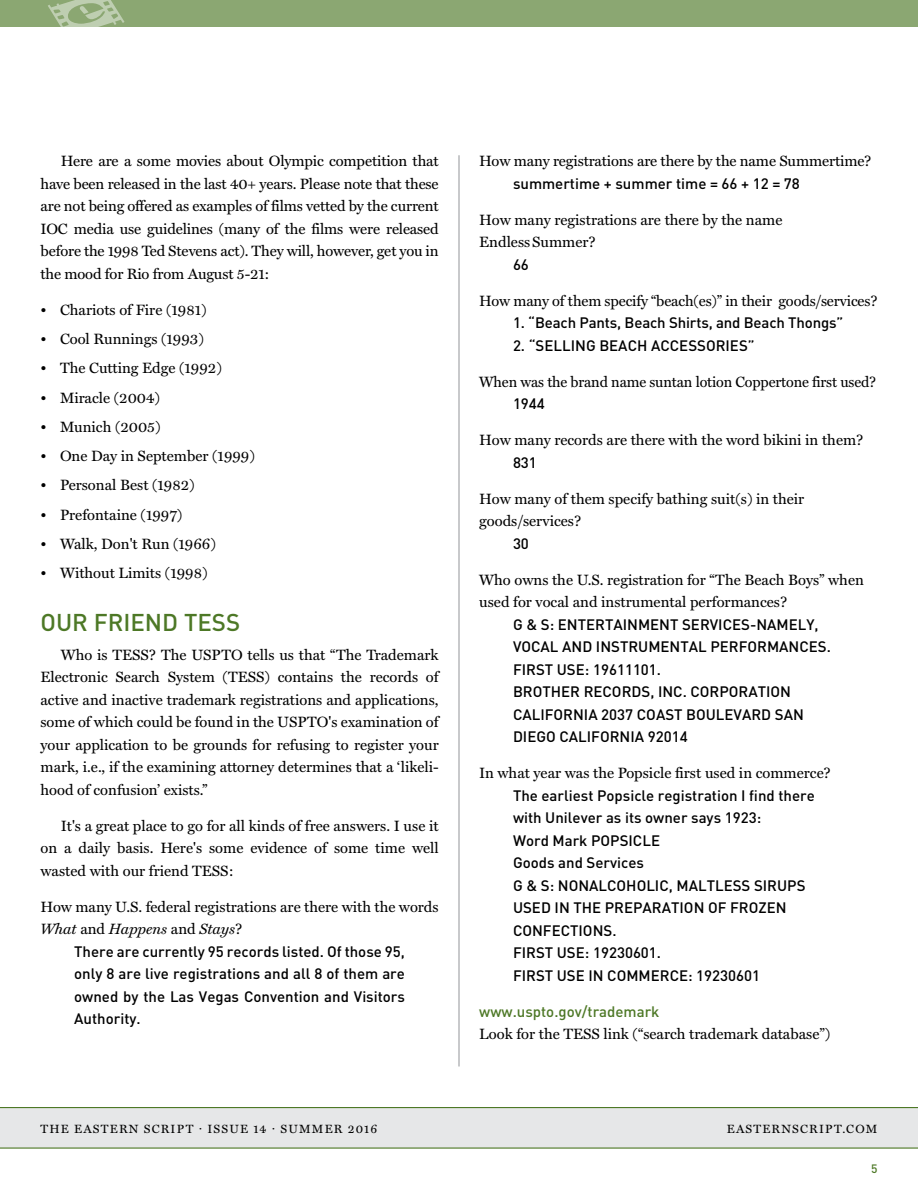
<style>
.page{position:relative;width:918px;height:1188px;background:#fff}
.page>*{position:absolute;margin:0;border:0;box-sizing:border-box;transform-origin:0 0}
.t1{font:500 24px "DIN Canfor";color:#4d7826}
.t2{font:15px/22.5px "Miller Text";color:#000}
.t3{font:500 15px/22.5px "DIN Canfor";color:#000;text-align:justify}
.t4{font:500 15px "DIN Canfor";color:#4d7826}
.t5{font:12px "Miller Text SC";letter-spacing:.1em;color:#000}
.t6{font:500 12px "DIN Canfor";color:#4d7826}
.s1{font-style:italic}
</style>
<div class="page">
<div style="left:0;top:1107px;width:918px;height:41px;background:#e6e7e8"></div>
<hr style="left:0;top:1148px;width:918px;height:1px;background:#4d7826">
<hr style="left:0;top:1107px;width:918px;height:1px;background:#4d7826">
<div style="left:0;top:0;width:918px;height:27px;background:#8ba772"></div>
<svg style="left:48px;top:0;width:77px;height:27px"></svg>
<hr style="left:459px;top:155px;width:1px;height:911px;background:#939598">
<p class="t2" style="left:40px;top:150px;width:400px;text-align:justify;text-indent:20px">Here are a some movies about Olympic competition that have been released in the last 40+ years. Please note that these are not being offered as examples of films vetted by the current IOC media use guidelines (many of the films were released before the 1998 Ted Stevens act). They will, however, get you in the mood for Rio from August 5-21:</p>
<p class="t2" style="left:40px;top:298px;width:168px">• Chariots of Fire (1981)</p>
<p class="t2" style="left:40px;top:328px;width:165px">• Cool Runnings (1993)</p>
<p class="t2" style="left:40px;top:357px;width:183px">• The Cutting Edge (1992)</p>
<p class="t2" style="left:40px;top:386px;width:121px">• Miracle (2004)</p>
<p class="t2" style="left:40px;top:415px;width:122px">• Munich (2005)</p>
<p class="t2" style="left:40px;top:445px;width:216px">• One Day in September (1999)</p>
<p class="t2" style="left:40px;top:474px;width:156px">• Personal Best (1982)</p>
<p class="t2" style="left:40px;top:503px;width:143px">• Prefontaine (1997)</p>
<p class="t2" style="left:40px;top:532px;width:177px">• Walk, Don't Run (1966)</p>
<p class="t2" style="left:40px;top:562px;width:169px">• Without Limits (1998)</p>
<h1 class="t1" style="left:40px;top:607px;width:159px">Our friend TESS</h1>
<p class="t2" style="left:40px;top:643px;width:400px;text-align:justify;text-indent:20px">Who is TESS? The USPTO tells us that “The Trademark Electronic Search System (TESS) contains the records of active and inactive trademark registrations and applications, some of which could be found in the USPTO's examination of your application to be grounds for refusing to register your mark, i.e., if the examining attorney determines that a ‘likeli&shy;hood of confusion’ exists.”</p>
<p class="t2" style="left:40px;top:814px;width:400px;text-align:justify;text-indent:20px">It's a great place to go for all kinds of free answers. I use it on a daily basis. Here's some evidence of some time well wasted with our friend TESS:</p>
<p class="t2" style="left:40px;top:895px;width:400px">How many U.S. federal registrations are there with the words<br><span class="s1">What</span> and <span class="s1">Happens</span> and <span class="s1">Stays</span>?</p>
<p class="t3" style="left:74px;top:940px;width:332px">There are currently 95 records listed. Of those 95, only 8 are live registrations and all 8 of them are owned by the Las Vegas Convention and Visitors Authority.</p>
<p class="t2" style="left:479px;top:150px;width:394px">How many registrations are there by the name Summertime?</p>
<p class="t3" style="left:513px;top:172px;width:288px">summertime + summer time = 66 + 12 = 78</p>
<p class="t2" style="left:479px;top:208px;width:305px">How many registrations are there by the name<br>Endless Summer?</p>
<p class="t3" style="left:513px;top:253px;width:17px">66</p>
<p class="t2" style="left:479px;top:289px;width:400px">How many of them specify “beach(es)” in their goods/services?</p>
<p class="t3" style="left:513px;top:311px;width:332px">1. “Beach Pants, Beach Shirts, and Beach Thongs”</p>
<p class="t3" style="left:513px;top:334px;width:32px">2. “SELLIN</p>
<p class="t3" style="left:586px;top:334px;width:24px">G BEACH</p>
<p class="t3" style="left:651px;top:334px;width:10px">ACCESSORIES</p>
<p class="t3" style="left:748px;top:334px;width:8px">”</p>
<p class="t2" style="left:479px;top:370px;width:399px">When was the brand name suntan lotion Coppertone first used?</p>
<p class="t3" style="left:513px;top:392px;width:33px">1944</p>
<p class="t2" style="left:479px;top:429px;width:386px">How many records are there with the word bikini in them?</p>
<p class="t3" style="left:513px;top:451px;width:25px">831</p>
<p class="t2" style="left:479px;top:487px;width:327px">How many of them specify bathing suit(s) in their goods/services?</p>
<p class="t3" style="left:513px;top:532px;width:17px">30</p>
<p class="t2" style="left:479px;top:568px;width:386px">Who owns the U.S. registration for “The Beach Boys” when used for vocal and instrumental performances?</p>
<p class="t3" style="left:513px;top:613px;width:56px">G &amp; S: ENTERTAINMENT</p>
<p class="t3" style="left:682px;top:613px;width:10px">SERVICES</p>
<p class="t3" style="left:750px;top:613px;width:17px">-NAMELY</p>
<p class="t3" style="left:815px;top:613px;width:6px">,</p>
<p class="t3" style="left:513px;top:635px;width:11px">VOCAL</p>
<p class="t3" style="left:562px;top:635px;width:11px">AND</p>
<p class="t3" style="left:596px;top:635px;width:11px">INSTRUMENTAL</p>
<p class="t3" style="left:710px;top:635px;width:11px">PERFORMANCES</p>
<p class="t3" style="left:827px;top:635px;width:6px">.</p>
<p class="t3" style="left:513px;top:658px;width:9px">FIRST</p>
<p class="t3" style="left:557px;top:658px;width:10px">USE</p>
<p class="t3" style="left:585px;top:658px;width:78px">: 19611101.</p>
<p class="t3" style="left:513px;top:680px;width:11px">BROTHER</p>
<p class="t3" style="left:584px;top:680px;width:11px">RECORDS</p>
<p class="t3" style="left:650px;top:680px;width:51px">, INC . CORPORATION</p>
<p class="t3" style="left:513px;top:703px;width:10px">CALIFORNIA</p>
<p class="t3" style="left:601px;top:703px;width:46px">2037 COAST</p>
<p class="t3" style="left:686px;top:703px;width:11px">BOULEVARD</p>
<p class="t3" style="left:775px;top:703px;width:11px">SAN</p>
<p class="t3" style="left:513px;top:725px;width:56px">DIEGOCALIFORNIA</p>
<p class="t3" style="left:648px;top:725px;width:41px">92014</p>
<p class="t2" style="left:479px;top:762px;width:353px">In what year was the Popsicle first used in commerce?</p>
<p class="t3" style="left:513px;top:784px;width:303px;text-align:left">The earliest Popsicle registration I find there with U nilever as its owner says 1923:<br>Word Mark POPSICLE<br>Goods and Services<br>G &amp; S: NONALCOHOLIC</p>
<p class="t3" style="left:669px;top:874px;width:18px">, MALTLESS</p>
<p class="t3" style="left:754px;top:874px;width:10px">SIRUPS</p>
<p class="t3" style="left:513px;top:896px;width:10px">USED</p>
<p class="t3" style="left:555px;top:896px;width:29px">IN THE</p>
<p class="t3" style="left:605px;top:896px;width:10px">PREPARATION</p>
<p class="t3" style="left:708px;top:896px;width:32px">OF FRO</p>
<p class="t3" style="left:758px;top:896px;width:18px">ZEN</p>
<p class="t3" style="left:513px;top:919px;width:10px">CONFECTIONS</p>
<p class="t3" style="left:612px;top:919px;width:6px">.</p>
<p class="t3" style="left:513px;top:941px;width:9px">FIRST</p>
<p class="t3" style="left:557px;top:941px;width:10px">USE</p>
<p class="t3" style="left:585px;top:941px;width:78px">: 19230601.</p>
<p class="t3" style="left:513px;top:964px;width:9px">FIRST</p>
<p class="t3" style="left:557px;top:964px;width:10px">USE</p>
<p class="t3" style="left:588px;top:964px;width:30px">IN COMMERCE</p>
<p class="t3" style="left:688px;top:964px;width:74px">: 19230601</p>
<p class="t4" style="left:479px;top:1002px;width:182px">www.uspto.gov/trademark</p>
<p class="t2" style="left:479px;top:1023px;width:353px">Look for the TESS link (“search trademark database”)</p>
<p class="t5" style="left:40px;top:1122px;width:338px">THE EASTERN SCRIPT · ISSUE 14 · SUMMER 2016</p>
<p class="t5" style="left:727px;top:1122px;width:152px">EASTERNSCRIPT.COM</p>
<p class="t6" style="left:871px;top:1161px;width:8px">5</p>
</div>
